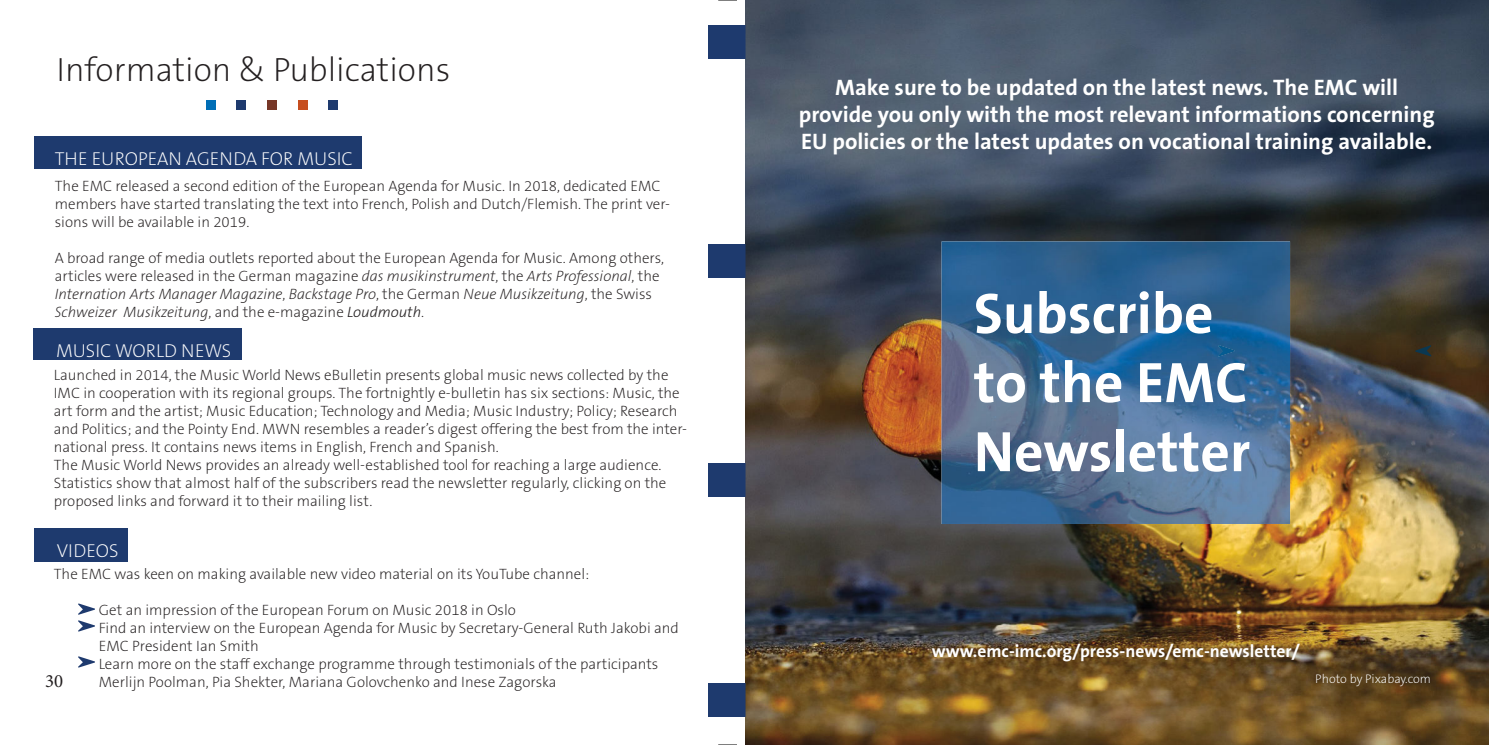
<style>
.page{position:relative;width:1489px;height:745px;background:#fff}
.page>*{position:absolute;margin:0;border:0;box-sizing:border-box;transform-origin:0 0}
.t1{font:700 57.5px/69px "The Sans B7";color:#fff}
.t2{font:200 33.75px "The Sans B2";color:#231f20}
.t3{font:700 22.5px/27px "The Sans B7";color:#fff;text-align:center}
.t4{font:200 18.75px "The Sans B2";color:#fff}
.t5{font:18.75px "Minion Pro";color:#231f20}
.t6{font:700 17.5px "The Sans B7";color:#fff}
.t7{font:200 15px/18px "The Sans B2";color:#231f20}
.t8{font:200 12.5px "The Sans B2";color:#fff}
.s1{font-style:italic}
.s2{font-family:"The Sans B3";font-weight:300;font-style:italic}
.s3{font-family:"Minion Pro";font-weight:400;font-size:18.75px;color:#231f20}
</style>
<div class="page">
<div style="left:206px;top:100px;width:10px;height:10px;background:#006eb6"></div>
<div style="left:236px;top:100px;width:10px;height:10px;background:#1e3a6e"></div>
<div style="left:267px;top:100px;width:10px;height:10px;background:#773727"></div>
<div style="left:298px;top:100px;width:10px;height:10px;background:#c64e1f"></div>
<div style="left:328px;top:100px;width:10px;height:10px;background:#1e3a6e"></div>
<div style="left:34px;top:328px;width:208px;height:32px;background:#1e3a6e"></div>
<div style="left:34px;top:136px;width:327px;height:33px;background:#1e3a6e"></div>
<div style="left:707px;top:682px;width:38px;height:34px;background:#1e3a6e"></div>
<div style="left:707px;top:463px;width:38px;height:34px;background:#1e3a6e"></div>
<div style="left:707px;top:244px;width:38px;height:34px;background:#1e3a6e"></div>
<div style="left:707px;top:25px;width:38px;height:33px;background:#1e3a6e"></div>
<div style="left:34px;top:528px;width:94px;height:33px;background:#1e3a6e"></div>
<svg style="left:78px;top:603px;width:17px;height:11px"></svg>
<svg style="left:78px;top:620px;width:17px;height:11px"></svg>
<svg style="left:78px;top:656px;width:17px;height:11px"></svg>
<svg style="left:752px;top:744px;width:18px;height:1px"></svg>
<img style="left:745px;top:0;width:743px;height:744px">
<svg style="left:1415px;top:345px;width:16px;height:11px"></svg>
<img style="left:941px;top:241px;width:348px;height:282px">
<svg style="left:1217px;top:345px;width:17px;height:11px"></svg>
<svg style="left:718px;top:0;width:19px;height:1px"></svg>
<svg style="left:718px;top:744px;width:19px;height:1px"></svg>
<h2 class="t2" style="left:56px;top:55px;width:395px">Information &amp; Publications</h2>
<p class="t4" style="left:55px;top:151px;width:299px">THE EUROPEAN AGENDA FOR MUSIC</p>
<p class="t7" style="left:55px;top:178px;width:616px">The EMC released a second edition of the European Agenda for Music. In 2018, dedicated EMC members have started translating the text into French, Polish and Dutch/Flemish. The print ver&shy;sions will be available in 2019.</p>
<p class="t7" style="left:55px;top:250px;width:610px">A broad range of media outlets reported about the European Agenda for Music. Among others, articles were released in the German magazine <span class="s1">das musikinstrument</span>, the <span class="s1">Arts Professional</span>, the <span class="s1">Internation Arts Manager Magazine</span>, <span class="s1">Backstage Pro</span>, the German <span class="s1">Neue Musikzeitung</span>, the Swiss <span class="s1">Schweizer Musikzeitung</span>, and the e-magazine <span class="s2">Loudmouth</span>.</p>
<p class="t4" style="left:56px;top:342px;width:177px">MUSIC WORLD NEWS</p>
<p class="t7" style="left:54px;top:367px;width:634px">Launched in 2014, the Music World News eBulletin presents global music news collected by the IMC in cooperation with its regional groups. The fortnightly e-bulletin has six sections: Music, the art form and the artist; Music Education; Technology and Media; Music Industry; Policy; Research and Politics; and the Pointy End. MWN resembles a reader’s digest offering the best from the inter&shy;national press. It contains news items in English, French and Spanish.<br>The Music World News provides an already well-established tool for reaching a large audience.<br>Statistics show that almost half of the subscribers read the newsletter regularly, clicking on the proposed links and forward it to their mailing list.</p>
<p class="t4" style="left:57px;top:542px;width:63px">VIDEOS</p>
<p class="t7" style="left:54px;top:566px;width:537px">The EMC was keen on making available new video material on its YouTube channel:</p>
<p class="t7" style="left:99px;top:602px;width:581px">Get an impression of the European Forum on Music 2018 in Oslo<br>Find an interview on the European Agenda for Music by Secretary-General Ruth Jakobi and EMC President Ian Smith<br>Learn more on the staff exchange programme through testimonials of the participants Merlijn Poolman, Pia Shekter, Mariana Golovchenko and Inese Zagorska</p>
<p class="t5" style="left:45px;top:669px;width:20px">30</p>
<h3 class="t3" style="left:798px;top:76px;width:637px">Make sure to be updated on the latest news. The EMC will provide you only with the most relevant informations concerning<br>EU policies or the latest updates on vocational training available.</h3>
<h1 class="t1" style="left:973px;top:284px;width:278px">Subscribe to the EMC<br>Newsletter</h1>
<p class="t6" style="left:931px;top:643px;width:370px">www.emc-imc.org/press-news/emc-newsletter/</p>
<p class="t8" style="left:1315px;top:673px;width:130px">Photo by Pixabay.com<span class="s3">31</span></p>
</div>
